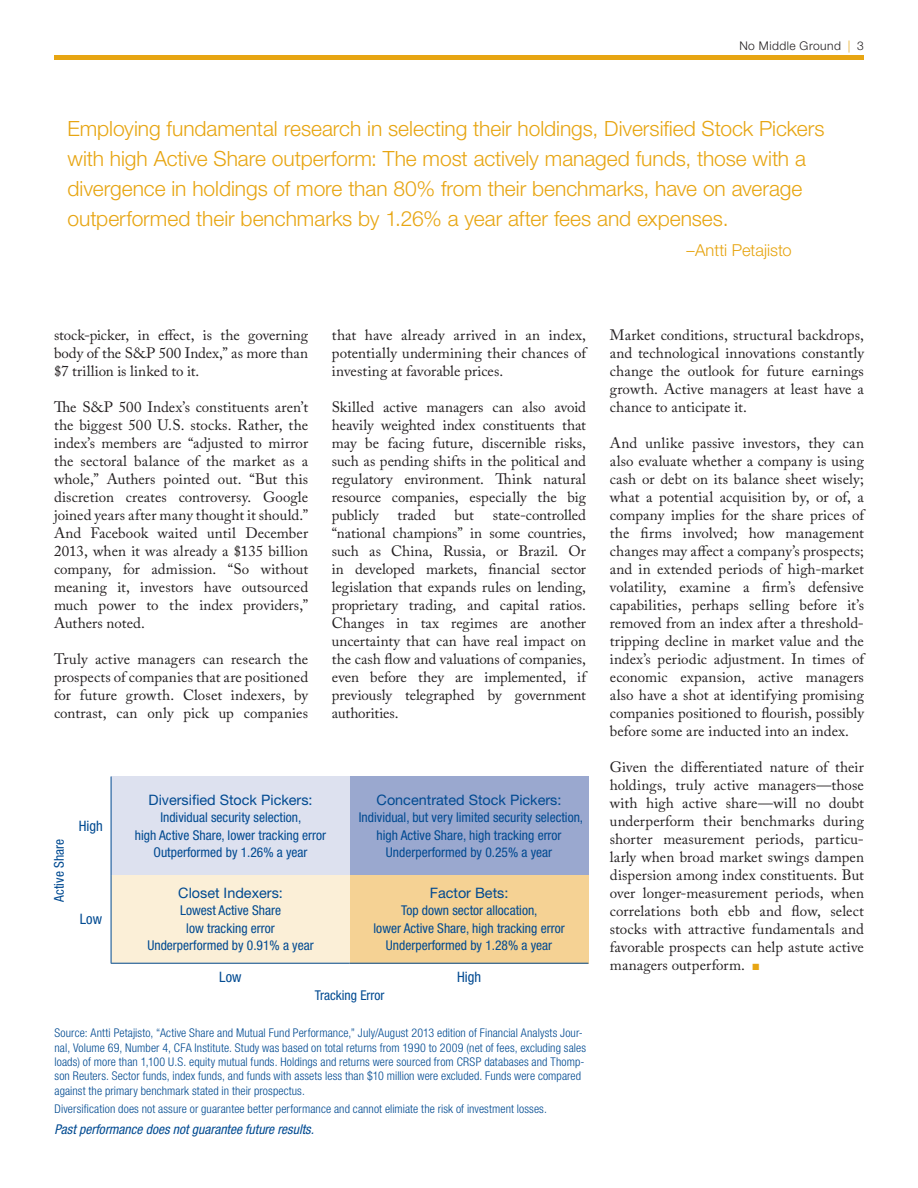
<style>
.page{position:relative;width:918px;height:1188px;background:#fff}
.page>*{position:absolute;margin:0;border:0;box-sizing:border-box;transform-origin:0 0}
.PullQuote{font:300 21px/30px "Helvetica Neue LT Std";color:#e7a512}
.PullQuote-2{font:300 16.5px "Helvetica Neue LT Std";color:#e7a512}
.StandardBodyText{font:15px/18px "Adobe Caslon Pro";color:#231f20;text-align:justify}
.t1{font:14.4px "Helvetica Neue LT Std";color:#014a91}
.t2{font:condensed 14.4px "Helvetica Neue LT Std";color:#014a91}
.Graph_Head{font:condensed 13.5px/17.2px "Helvetica Neue LT Std";color:#014a91;text-align:center}
.performance_disclosu{font:italic condensed 13.5px "Helvetica Neue LT Std";color:#014a91}
.Subhead{font:300 condensed 12px/14.4px "Helvetica Neue LT Std";letter-spacing:.01em;color:#014a91}
.t3{font:300 12px "Helvetica Neue LT Std";letter-spacing:.04em;color:#231f20}
.s1{color:#e7a512}
</style>
<div class="page">
<div style="left:111px;top:777px;width:239px;height:98px;background:#dde1ef"></div>
<div style="left:350px;top:777px;width:238px;height:98px;background:#9aa8cf"></div>
<div style="left:111px;top:875px;width:239px;height:88px;background:#fbefd7"></div>
<div style="left:350px;top:875px;width:238px;height:88px;background:#f5d294"></div>
<hr style="left:111px;top:777px;width:1px;height:98px;background:#014a91">
<hr style="left:111px;top:875px;width:1px;height:88px;background:#014a91">
<hr style="left:111px;top:963px;width:239px;height:1px;background:#014a91">
<hr style="left:350px;top:963px;width:238px;height:1px;background:#014a91">
<div style="left:54px;top:55px;width:810px;height:5px;background:#e7a512"></div>
<p class="t3" style="left:739px;top:38px;width:126px">No Middle Ground <span class="s1">|</span> 3</p>
<p class="PullQuote" style="left:68px;top:114px;width:759px">Employing fundamental research in selecting their holdings, Diversified Stock Pickers with high Active Share outperform: The most actively managed funds, those with a divergence in holdings of more than 80% from their benchmarks, have on average outperformed their benchmarks by 1.26% a year after fees and expenses.</p>
<p class="PullQuote-2" style="left:687px;top:241px;width:107px">–Antti Petajisto</p>
<p class="StandardBodyText" style="left:54px;top:326px;width:256px">stock-picker, in effect, is the governing body of the S&amp;P 500 Index,” as more than $7 trillion is linked to it.</p>
<p class="StandardBodyText" style="left:54px;top:398px;width:256px">The S&amp;P 500 Index’s constituents aren’t the biggest 500 U.S. stocks. Rather, the index’s members are “adjusted to mirror the sectoral balance of the market as a whole,” Authers pointed out. “But this discretion creates controversy. Google joined years after many thought it should.” And Facebook waited until December 2013, when it was already a $135 billion company, for admission. “So without meaning it, investors have outsourced much power to the index providers,” Authers noted.</p>
<p class="StandardBodyText" style="left:54px;top:650px;width:256px">Truly active managers can research the prospects of companies that are positioned for future growth. Closet indexers, by contrast, can only pick up companies</p>
<p class="StandardBodyText" style="left:332px;top:326px;width:256px">that have already arrived in an index, potentially undermining their chances of investing at favorable prices.</p>
<p class="StandardBodyText" style="left:332px;top:398px;width:256px">Skilled active managers can also avoid heavily weighted index constituents that may be facing future, discernible risks, such as pending shifts in the political and regulatory environment. Think natural resource companies, especially the big publicly</p>
<p class="StandardBodyText" style="left:332px;top:506px;width:256px;text-indent:161px">state-controlled “national champions” in some countries, such as China, Russia, or Brazil. Or in developed markets, financial sector legislation that expands rules on lending, proprietary trading, and capital ratios.<br>Changes in tax regimes are another uncertainty that can have real impact on the cash flow and valuations of companies, even before they are implemented, if previously telegraphed by government authorities.</p>
<p class="StandardBodyText" style="left:398px;top:506px;width:40px">traded</p>
<p class="StandardBodyText" style="left:455px;top:506px;width:21px">but</p>
<p class="Graph_Head" style="left:50px;top:902px;width:65px;rotate:-90deg">Active Share</p>
<p class="t2" style="left:79px;top:818px;width:26px">High</p>
<p class="t2" style="left:80px;top:911px;width:24px">Low</p>
<p class="t1" style="left:149px;top:791px;width:166px">Diversified Stock Pickers:</p>
<p class="Graph_Head" style="left:135px;top:809px;width:193px">Individual security selection,<br>high Active Share, lower tracking error<br>Outperformed by 1.26% a year</p>
<p class="t1" style="left:178px;top:884px;width:106px">Closet Indexers:</p>
<p class="Graph_Head" style="left:147px;top:902px;width:168px">Lowest Active Share<br>low tracking error<br>Underperformed by 0.91% a year</p>
<p class="t1" style="left:377px;top:791px;width:186px">Concentrated Stock Pickers:</p>
<p class="Graph_Head" style="left:359px;top:809px;width:226px">Individual, but very limited security selection, high Active Share, high tracking error<br>Underperformed by 0.25% a year</p>
<p class="t1" style="left:430px;top:884px;width:80px">Factor Bets:</p>
<p class="Graph_Head" style="left:373px;top:902px;width:193px">Top down sector allocation,<br>lower Active Share, high tracking error<br>Underperformed by 1.28% a year</p>
<p class="t2" style="left:219px;top:969px;width:24px">Low</p>
<p class="t2" style="left:457px;top:969px;width:26px">High</p>
<p class="Graph_Head" style="left:315px;top:987px;width:71px">Tracking Error</p>
<p class="Subhead" style="left:55px;top:1026px;width:533px">Source: Antti Petajisto, “Active Share and Mutual Fund Performance,” July/August 2013 edition of Financial Analysts Jour&shy;nal, Volume 69, Number 4, CFA Institute. Study was based on total returns from 1990 to 2009 (net of fees, excluding sales loads) of more than 1,100 U.S. equity mutual funds. Holdings and returns were sourced from CRSP databases and Thomp&shy;son Reuters. Sector funds, index funds, and funds with assets less than $10 million were excluded. Funds were compared against the primary benchmark stated in their prospectus.</p>
<p class="Subhead" style="left:55px;top:1102px;width:494px">Diversification does not assure or guarantee better performance and cannot elimiate the risk of investment losses.</p>
<p class="performance_disclosu" style="left:55px;top:1121px;width:261px">Past performance does not guarantee future results.</p>
<p class="StandardBodyText" style="left:610px;top:326px;width:256px">Market conditions, structural backdrops, and technological innovations constantly change the outlook for future earnings growth. Active managers at least have a chance to anticipate it.</p>
<p class="StandardBodyText" style="left:610px;top:434px;width:256px">And unlike passive investors, they can also evaluate whether a company is using cash or debt on its balance sheet wisely; what a potential acquisition by, or of, a company implies for the share prices of the firms involved; how management changes may affect a company’s prospects; and in extended periods of high-market volatility, examine a firm’s defensive capabilities, perhaps selling before it’s removed from an index after a threshold&shy;tripping decline in market value and the index’s periodic adjustment. In times of economic expansion, active managers also have a shot at identifying promising companies positioned to flourish, possibly before some are inducted into an index.</p>
<p class="StandardBodyText" style="left:610px;top:758px;width:256px">Given the differentiated nature of their holdings, truly active managers—those with high active share—will no doubt underperform their benchmarks during shorter measurement periods, particu&shy;larly when broad market swings dampen dispersion among index constituents. But over longer-measurement periods, when correlations both ebb and flow, select stocks with attractive fundamentals and favorable prospects can help astute active managers outperform. <span class="s1">■</span></p>
</div>
